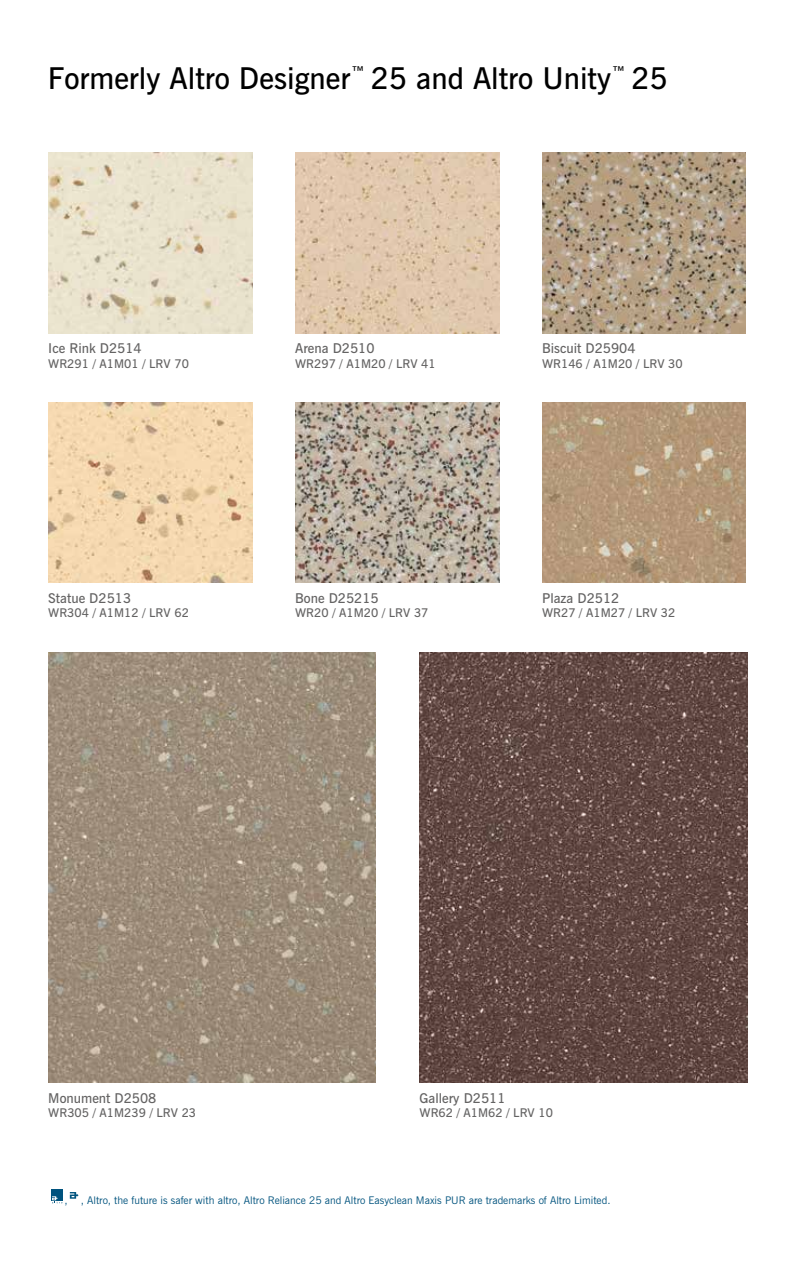
<style>
.page{position:relative;width:787px;height:1263px;background:#fff}
.page>*{position:absolute;margin:0;border:0;box-sizing:border-box;transform-origin:0 0}
.t1{font:600 30px "News Gothic BT";color:#000}
.t2{font:600 13.5px "News Gothic BT";color:#646363}
.t3{font:600 12px "News Gothic BT";color:#646363}
.t4{font:10.5px "News Gothic BT";color:#00537e}
</style>
<div class="page">
<img style="left:48px;top:152px;width:204px;height:181px">
<img style="left:48px;top:402px;width:204px;height:181px">
<img style="left:295px;top:152px;width:204px;height:181px">
<img style="left:295px;top:402px;width:204px;height:181px">
<img style="left:542px;top:152px;width:204px;height:181px">
<img style="left:542px;top:402px;width:204px;height:181px">
<div style="left:51px;top:1189px;width:12px;height:12px;background:#00537e"></div>
<svg style="left:52px;top:1196px;width:10px;height:7px"></svg>
<svg style="left:70px;top:1192px;width:9px;height:7px"></svg>
<img style="left:48px;top:653px;width:328px;height:429px">
<img style="left:419px;top:653px;width:328px;height:429px">
<h1 class="t1" style="left:48px;top:60px;width:621px">Formerly Altro Designer<sup>™</sup> 25 and Altro Unity<sup>™</sup> 25</h1>
<p class="t2" style="left:48px;top:340px;width:95px">Ice Rink D2514</p>
<p class="t3" style="left:48px;top:356px;width:142px">WR291 / A1M01 / LRV 70</p>
<p class="t2" style="left:48px;top:590px;width:84px">Statue D2513</p>
<p class="t3" style="left:48px;top:606px;width:142px">WR304 / A1M12 / LRV 62</p>
<p class="t2" style="left:295px;top:340px;width:81px">Arena D2510</p>
<p class="t3" style="left:295px;top:356px;width:142px">WR297 / A1M20 / LRV 41</p>
<p class="t2" style="left:295px;top:590px;width:85px">Bone D25215</p>
<p class="t3" style="left:295px;top:606px;width:135px">WR20 / A1M20 / LRV 37</p>
<p class="t2" style="left:542px;top:340px;width:95px">Biscuit D25904</p>
<p class="t3" style="left:542px;top:356px;width:142px">WR146 / A1M20 / LRV 30</p>
<p class="t2" style="left:542px;top:590px;width:79px">Plaza D2512</p>
<p class="t3" style="left:542px;top:606px;width:135px">WR27 / A1M27 / LRV 32</p>
<p class="t2" style="left:48px;top:1089px;width:110px">Monument D2508</p>
<p class="t3" style="left:48px;top:1105px;width:149px">WR305 / A1M239 / LRV 23</p>
<p class="t2" style="left:419px;top:1089px;width:87px">Gallery D2511</p>
<p class="t3" style="left:419px;top:1105px;width:135px">WR62 / A1M62 / LRV 10</p>
<p class="t4" style="left:65px;top:1194px;width:547px">, , Altro, the future is safer with altro, Altro Reliance 25 and Altro Easyclean Maxis PUR are trademarks of Altro Limited.</p>
</div>
